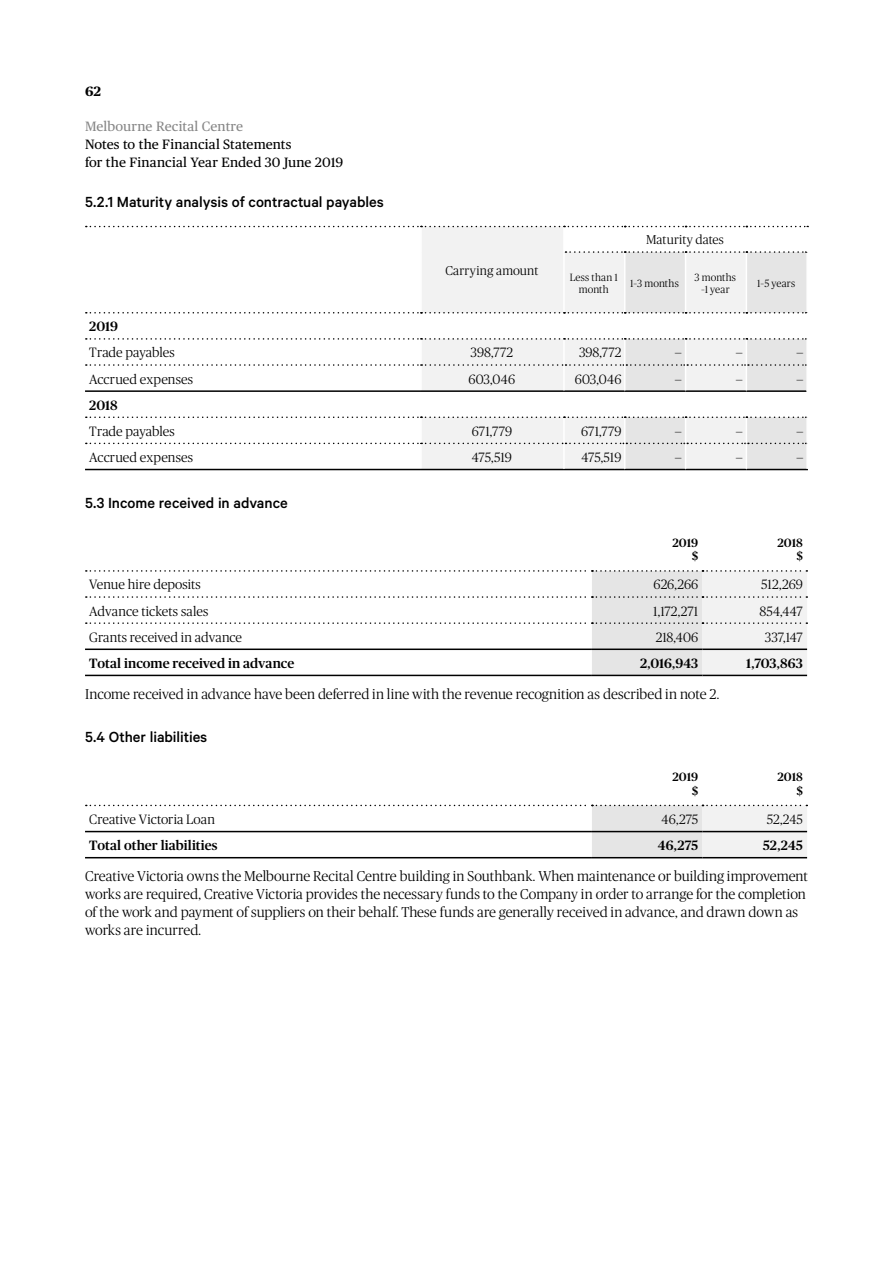
<style>
.page{position:relative;width:893px;height:1263px;background:#fff}
.page>*{position:absolute;margin:0;border:0;box-sizing:border-box;transform-origin:0 0}
.t1{font:500 16.5px "Calibre";letter-spacing:-.005em;color:#000}
.t2{font:300 14.25px/18px "Publico Headline";color:#000}
.t3{font:300 13.5px "Publico Headline";letter-spacing:.005em;color:#000}
.t4{font:500 13.5px "Publico Headline";color:#000}
.t5{font:13.5px/18px "Publico Text";letter-spacing:.01em;color:#000}
.t6{font:13.5px "Publico Text";letter-spacing:.01em;color:#878787}
.t7{font:700 13.5px "Publico Text";color:#000}
.t8{font:300 12.75px "Publico Headline";letter-spacing:.02em;color:#000}
.t9{font:500 12px/13.5px "Publico Headline";color:#000;text-align:right}
.t10{font:300 10.5px/12px "Publico Headline";letter-spacing:.02em;color:#000;text-align:center}
</style>
<div class="page">
<svg style="left:422px;top:227px;width:323px;height:24px"></svg>
<svg style="left:86px;top:226px;width:722px;height:1px"></svg>
<hr style="left:563px;top:227px;width:2px;height:25px;background:#fff">
<hr style="left:85px;top:469px;width:336px;height:1px;background:#000">
<hr style="left:421px;top:469px;width:143px;height:1px;background:#000">
<hr style="left:564px;top:469px;width:61px;height:1px;background:#000">
<hr style="left:85px;top:390px;width:336px;height:2px;background:#000">
<hr style="left:625px;top:469px;width:61px;height:1px;background:#000">
<hr style="left:686px;top:469px;width:60px;height:1px;background:#000">
<hr style="left:746px;top:469px;width:62px;height:1px;background:#000">
<svg style="left:86px;top:251px;width:721px;height:218px"></svg>
<hr style="left:806px;top:443px;width:2px;height:26px;background:#fff">
<hr style="left:85px;top:648px;width:507px;height:2px;background:#000">
<hr style="left:85px;top:675px;width:507px;height:1px;background:#000">
<hr style="left:592px;top:675px;width:110px;height:1px;background:#000">
<hr style="left:702px;top:675px;width:105px;height:1px;background:#000">
<svg style="left:86px;top:570px;width:721px;height:105px"></svg>
<hr style="left:85px;top:831px;width:507px;height:1px;background:#000">
<hr style="left:85px;top:857px;width:507px;height:1px;background:#000">
<svg style="left:86px;top:805px;width:721px;height:53px"></svg>
<p class="t7" style="left:85px;top:80px;width:17px">62</p>
<p class="t6" style="left:85px;top:116px;width:160px">Melbourne Recital Centre</p>
<p class="t5" style="left:85px;top:134px;width:260px">Notes to the Financial Statements<br>for the Financial Year Ended 30 June 2019</p>
<p class="t1" style="left:85px;top:192px;width:300px">5.2.1 Maturity analysis of contractual payables</p>
<p class="t8" style="left:445px;top:262px;width:94px">Carrying amount</p>
<p class="t8" style="left:646px;top:231px;width:79px">Maturity dates</p>
<p class="t10" style="left:570px;top:270px;width:50px">Less than 1 month</p>
<p class="t10" style="left:630px;top:276px;width:50px">1–3 months</p>
<p class="t10" style="left:695px;top:270px;width:43px">3 months –1 year</p>
<p class="t10" style="left:757px;top:276px;width:40px">1–5 years</p>
<p class="t4" style="left:89px;top:317px;width:30px">2019</p>
<p class="t3" style="left:89px;top:343px;width:87px">Trade payables</p>
<p class="t3" style="left:471px;top:343px;width:44px">398,772</p>
<p class="t3" style="left:579px;top:343px;width:44px">398,772</p>
<p class="t3" style="left:675px;top:343px;width:9px">—</p>
<p class="t3" style="left:735px;top:343px;width:9px">—</p>
<p class="t3" style="left:796px;top:343px;width:9px">—</p>
<p class="t3" style="left:89px;top:370px;width:105px">Accrued expenses</p>
<p class="t3" style="left:469px;top:370px;width:48px">603,046</p>
<p class="t3" style="left:575px;top:370px;width:48px">603,046</p>
<p class="t3" style="left:675px;top:370px;width:9px">—</p>
<p class="t3" style="left:735px;top:370px;width:9px">—</p>
<p class="t3" style="left:796px;top:370px;width:9px">—</p>
<p class="t4" style="left:89px;top:395px;width:30px">2018</p>
<p class="t3" style="left:89px;top:422px;width:87px">Trade payables</p>
<p class="t3" style="left:472px;top:422px;width:42px">671,779</p>
<p class="t3" style="left:581px;top:422px;width:42px">671,779</p>
<p class="t3" style="left:675px;top:422px;width:9px">—</p>
<p class="t3" style="left:735px;top:422px;width:9px">—</p>
<p class="t3" style="left:796px;top:422px;width:9px">—</p>
<p class="t3" style="left:89px;top:448px;width:105px">Accrued expenses</p>
<p class="t3" style="left:472px;top:448px;width:41px">475,519</p>
<p class="t3" style="left:581px;top:448px;width:41px">475,519</p>
<p class="t3" style="left:675px;top:448px;width:9px">—</p>
<p class="t3" style="left:735px;top:448px;width:9px">—</p>
<p class="t3" style="left:796px;top:448px;width:9px">—</p>
<p class="t1" style="left:85px;top:493px;width:204px">5.3 Income received in advance</p>
<p class="t9" style="left:672px;top:535px;width:27px">2019 $</p>
<p class="t9" style="left:777px;top:535px;width:27px">2018 $</p>
<p class="t3" style="left:89px;top:575px;width:113px">Venue hire deposits</p>
<p class="t3" style="left:653px;top:575px;width:46px">626,266</p>
<p class="t3" style="left:761px;top:575px;width:43px">512,269</p>
<p class="t3" style="left:89px;top:602px;width:121px">Advance tickets sales</p>
<p class="t3" style="left:653px;top:602px;width:46px">1,172,271</p>
<p class="t3" style="left:759px;top:602px;width:45px">854,447</p>
<p class="t3" style="left:89px;top:628px;width:154px">Grants received in advance</p>
<p class="t3" style="left:656px;top:628px;width:44px">218,406</p>
<p class="t3" style="left:765px;top:628px;width:40px">337,147</p>
<p class="t4" style="left:89px;top:653px;width:207px">Total income received in advance</p>
<p class="t4" style="left:640px;top:653px;width:60px">2,016,943</p>
<p class="t4" style="left:746px;top:653px;width:58px">1,703,863</p>
<p class="t2" style="left:85px;top:684px;width:636px">Income received in advance have been deferred in line with the revenue recognition as described in note 2.</p>
<p class="t1" style="left:85px;top:727px;width:124px">5.4 Other liabilities</p>
<p class="t9" style="left:672px;top:770px;width:27px">2019 $</p>
<p class="t9" style="left:777px;top:770px;width:27px">2018 $</p>
<p class="t3" style="left:89px;top:810px;width:127px">Creative Victoria Loan</p>
<p class="t3" style="left:662px;top:810px;width:38px">46,275</p>
<p class="t3" style="left:767px;top:810px;width:38px">52,245</p>
<p class="t4" style="left:89px;top:836px;width:130px">Total other liabilities</p>
<p class="t4" style="left:658px;top:836px;width:42px">46,275</p>
<p class="t4" style="left:763px;top:836px;width:41px">52,245</p>
<p class="t2" style="left:85px;top:866px;width:724px">Creative Victoria owns the Melbourne Recital Centre building in Southbank. When maintenance or building improvement works are required, Creative Victoria provides the necessary funds to the Company in order to arrange for the completion of the work and payment of suppliers on their behalf. These funds are generally received in advance, and drawn down as works are incurred.</p>
</div>
